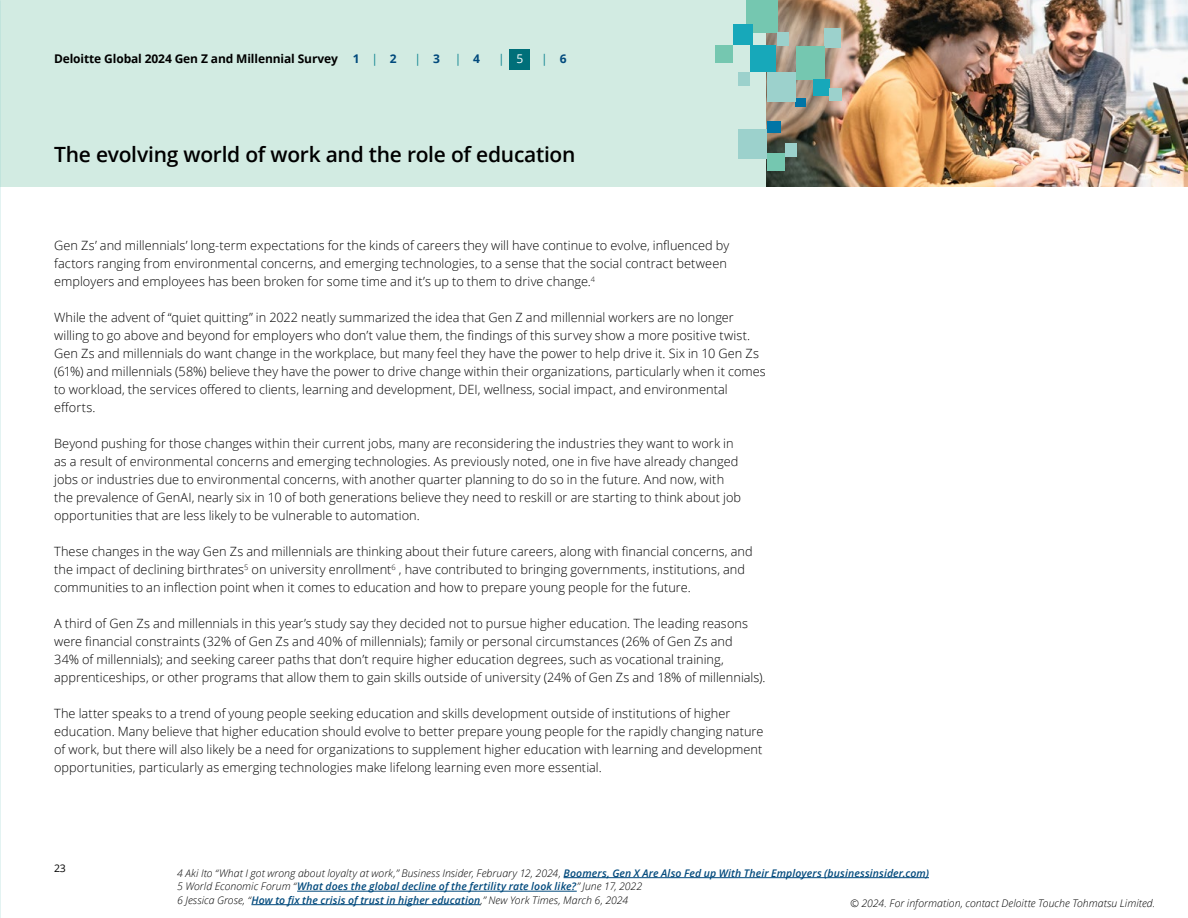
<style>
.page{position:relative;width:1188px;height:918px;background:#fff}
.page>*{position:absolute;margin:0;border:0;box-sizing:border-box;transform-origin:0 0}
.Bold_Subhead_2__14_18pt__copy{font:600 21px "Open Sans";letter-spacing:-.015em;color:#000}
.Body_copy__8_5_12pt{font:300 12.75px/18px "Open Sans";letter-spacing:.005em;color:#000}
.t1{font:700 12px "Open Sans";letter-spacing:-.01em;color:#000}
.t2{font:12px "Open Sans";color:#0e8390}
.Footnotes{font:italic 300 10.5px "Open Sans";letter-spacing:.005em;color:#000}
.Footnotes-2{font:italic 600 10.5px "Open Sans";letter-spacing:.01em;color:#00497c}
.t3{font:10.5px "Open Sans";color:#000}
.s1{color:#00497c}
.s2{font-weight:400;color:#0e8390}
.s3{font-weight:700;color:#00497c}
.s4{color:#fff}
.s5{font-weight:600;color:#00497c}
.s6{font-weight:300;color:#000}
</style>
<div class="page">
<div style="left:0;top:0;width:1185px;height:187px;background:#d2ebe2"></div>
<img style="left:767px;top:0;width:421px;height:187px">
<div style="left:785px;top:143px;width:12px;height:14px;background:#9cd1cc"></div>
<div style="left:738px;top:72px;width:12px;height:14px;background:#9cd1cc"></div>
<div style="left:747px;top:0;width:31px;height:32px;background:#75c7b0"></div>
<div style="left:733px;top:24px;width:19px;height:21px;background:#17a8ba"></div>
<div style="left:824px;top:28px;width:17px;height:20px;background:#9cd1cc"></div>
<div style="left:796px;top:98px;width:10px;height:9px;background:#0075a6"></div>
<div style="left:796px;top:46px;width:29px;height:33px;background:#75c7b0"></div>
<div style="left:813px;top:79px;width:16px;height:17px;background:#17a8ba"></div>
<div style="left:829px;top:88px;width:12px;height:13px;background:#9cd1cc"></div>
<div style="left:750px;top:45px;width:25px;height:27px;background:#17a8ba"></div>
<div style="left:777px;top:32px;width:12px;height:14px;background:#9cd1cc"></div>
<div style="left:767px;top:72px;width:29px;height:30px;background:#9cd1cc"></div>
<div style="left:738px;top:129px;width:29px;height:30px;background:#9cd1cc"></div>
<div style="left:767px;top:153px;width:18px;height:18px;background:#75c7b0"></div>
<div style="left:715px;top:45px;width:18px;height:18px;background:#75c7b0"></div>
<div style="left:767px;top:121px;width:14px;height:12px;background:#0075a6"></div>
<hr style="left:564px;top:877px;width:365px;height:1px;background:#00497c">
<hr style="left:297px;top:891px;width:280px;height:1px;background:#00497c">
<hr style="left:251px;top:904px;width:229px;height:1px;background:#00497c">
<div style="left:510px;top:49px;width:20px;height:21px;background:#006f79"></div>
<p class="t1" style="left:54px;top:50px;width:344px">Deloitte Global 2024 Gen Z and Millennial Survey <span class="s1">1</span> <span class="s2">|</span> <span class="s1">2</span></p>
<p class="t2" style="left:415px;top:51px;width:67px">| <span class="s3">3</span> | <span class="s3">4</span></p>
<p class="t2" style="left:498px;top:51px;width:27px">| <span class="s4">5</span></p>
<p class="t2" style="left:541px;top:51px;width:27px">| <span class="s3">6</span></p>
<h2 class="Bold_Subhead_2__14_18pt__copy" style="left:54px;top:140px;width:523px">The evolving world of work and the role of education</h2>
<p class="Body_copy__8_5_12pt" style="left:54px;top:236px;width:677px">Gen Zs’ and millennials’ long-term expectations for the kinds of careers they will have continue to evolve, influenced by factors ranging from environmental concerns, and emerging technologies, to a sense that the social contract between employers and employees has been broken for some time and it’s up to them to drive change.<sup>4</sup></p>
<p class="Body_copy__8_5_12pt" style="left:54px;top:308px;width:713px">While the advent of “quiet quitting” in 2022 neatly summarized the idea that Gen Z and millennial workers are no longer willing to go above and beyond for employers who don’t value them, the findings of this survey show a more positive twist.<br>Gen Zs and millennials do want change in the workplace, but many feel they have the power to help drive it. Six in 10 Gen Zs (61%) and millennials (58%) believe they have the power to drive change within their organizations, particularly when it comes to workload, the services offered to clients, learning and development, DEI, wellness, social impact, and environmental efforts.</p>
<p class="Body_copy__8_5_12pt" style="left:54px;top:434px;width:689px">Beyond pushing for those changes within their current jobs, many are reconsidering the industries they want to work in as a result of environmental concerns and emerging technologies. As previously noted, one in five have already changed jobs or industries due to environmental concerns, with another quarter planning to do so in the future. And now, with the prevalence of GenAI, nearly six in 10 of both generations believe they need to reskill or are starting to think about job opportunities that are less likely to be vulnerable to automation.</p>
<p class="Body_copy__8_5_12pt" style="left:54px;top:542px;width:700px">These changes in the way Gen Zs and millennials are thinking about their future careers, along with financial concerns, and the impact of declining birthrates<sup>5</sup> on university enrollment<sup>6</sup> , have contributed to bringing governments, institutions, and communities to an inflection point when it comes to education and how to prepare young people for the future.</p>
<p class="Body_copy__8_5_12pt" style="left:54px;top:614px;width:713px">A third of Gen Zs and millennials in this year’s study say they decided not to pursue higher education. The leading reasons were financial constraints (32% of Gen Zs and 40% of millennials); family or personal circumstances (26% of Gen Zs and<br>34% of millennials); and seeking career paths that don’t require higher education degrees, such as vocational training, apprenticeships, or other programs that allow them to gain skills outside of university (24% of Gen Zs and 18% of millennials).</p>
<p class="Body_copy__8_5_12pt" style="left:54px;top:704px;width:678px">The latter speaks to a trend of young people seeking education and skills development outside of institutions of higher</p>
<p class="Body_copy__8_5_12pt" style="left:54px;top:722px;width:711px">education. Many believe that higher education should evolve to better prepare young people for the rapidly changing nature</p>
<p class="Body_copy__8_5_12pt" style="left:54px;top:740px;width:710px">of work, but there will also likely be a need for organizations to supplement higher education with learning and development</p>
<p class="Body_copy__8_5_12pt" style="left:54px;top:758px;width:549px">opportunities, particularly as emerging technologies make lifelong learning even more essential.</p>
<p class="t3" style="left:54px;top:861px;width:13px">23</p>
<h1 class="Footnotes" style="left:177px;top:866px;width:753px">4 Aki Ito “What I got wrong about loyalty at work,” Business Insider, February 12, 2024, <span class="s5">Boomers, Gen X Are Also Fed up With Their Employers (businessinsider.com)</span></h1>
<h1 class="Footnotes-2" style="left:177px;top:879px;width:467px"><span class="s6">5 World Economic Forum “</span>What does the global decline of the fertility rate look like?<span class="s6">” June 17, 2022</span></h1>
<h1 class="Footnotes" style="left:177px;top:893px;width:453px">6 Jessica Grose, “<span class="s5">How to fix the crisis of trust in higher education</span>,” New York Times, March 6, 2024</h1>
<p class="Footnotes" style="left:850px;top:896px;width:307px">© 2024. For information, contact Deloitte Touche Tohmatsu Limited.</p>
</div>
